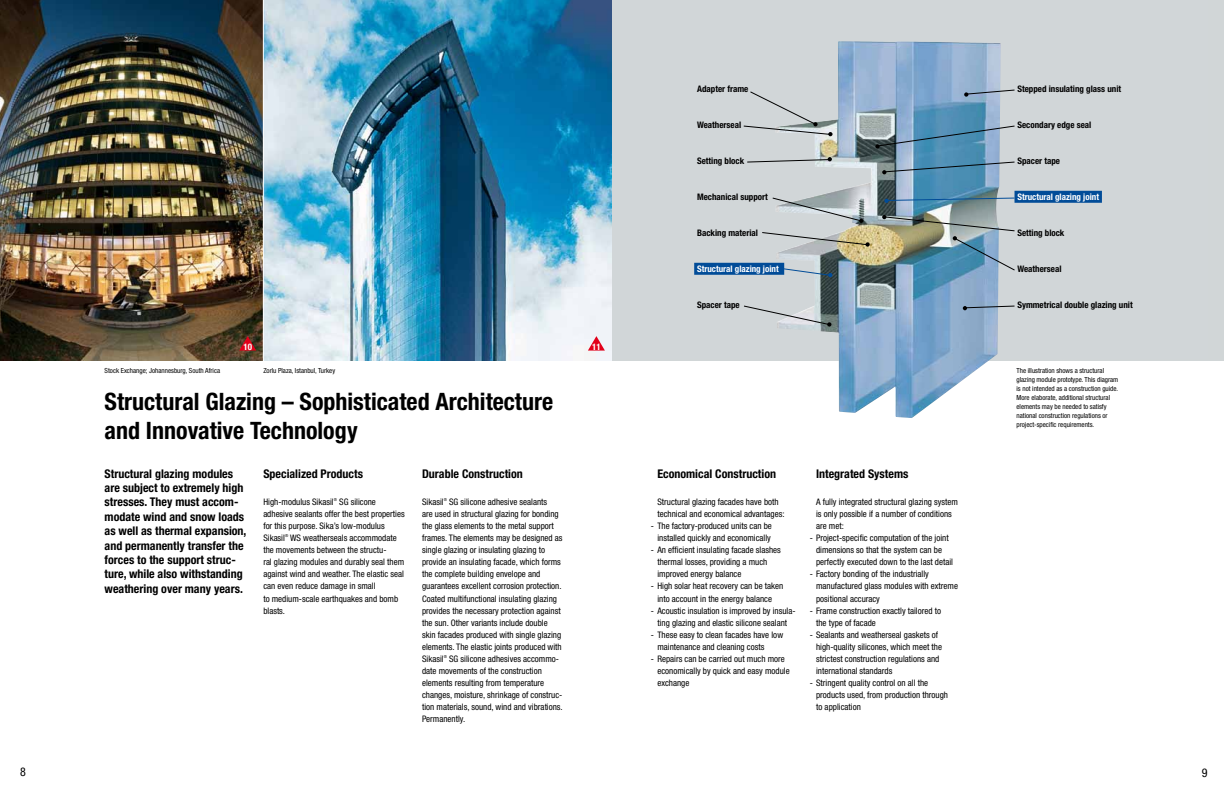
<style>
.page{position:relative;width:1224px;height:792px;background:#fff}
.page>*{position:absolute;margin:0;border:0;box-sizing:border-box;transform-origin:0 0}
.t1{font:700 condensed 24px/28.8px "Helvetica Neue";color:#000}
.t2{font:700 condensed 12px/14.4px "Helvetica Neue";color:#000}
.t3{font:condensed 12px "Helvetica Neue";color:#000}
.t4{font:condensed 9px/12.1px "Helvetica Neue";color:#000}
.t5{font:700 condensed 9px "Helvetica Neue";color:#000}
.t6{font:700 condensed 9px "Helvetica Neue";color:#fff}
.t7{font:condensed 7px/9px "Helvetica Neue";color:#000}
.t8{font:condensed 4.1px "Helvetica Neue";color:#000}
</style>
<div class="page">
<div style="left:612px;top:0;width:612px;height:361px;background:#d1d6d7"></div>
<img style="left:775px;top:41px;width:226px;height:377px">
<div style="left:694px;top:263px;width:90px;height:12px;background:#014c98"></div>
<svg style="left:747px;top:157px;width:85px;height:6px"></svg>
<svg style="left:743px;top:91px;width:90px;height:45px"></svg>
<svg style="left:772px;top:197px;width:91px;height:26px"></svg>
<svg style="left:762px;top:232px;width:108px;height:15px"></svg>
<svg style="left:781px;top:268px;width:51px;height:9px"></svg>
<svg style="left:744px;top:305px;width:87px;height:22px"></svg>
<div style="left:1015px;top:191px;width:87px;height:12px;background:#014c98"></div>
<svg style="left:964px;top:90px;width:51px;height:7px"></svg>
<svg style="left:875px;top:125px;width:140px;height:24px"></svg>
<svg style="left:882px;top:162px;width:133px;height:12px"></svg>
<svg style="left:884px;top:198px;width:131px;height:5px"></svg>
<img style="left:882px;top:215px;width:133px;height:56px">
<svg style="left:963px;top:306px;width:52px;height:4px"></svg>
<img style="left:0;top:0;width:612px;height:361px">
<svg style="left:239px;top:336px;width:17px;height:15px"></svg>
<svg style="left:588px;top:336px;width:17px;height:15px"></svg>
<hr style="left:263px;top:0;width:1px;height:363px;background:#fff">
<h2 class="t3" style="left:20px;top:765px;width:7px">8</h2>
<p class="t6" style="left:243px;top:341px;width:10px">10</p>
<p class="t6" style="left:592px;top:341px;width:10px">11</p>
<p class="t7" style="left:105px;top:366px;width:117px">Stock Exchange; Johannesburg, South Africa</p>
<p class="t7" style="left:263px;top:366px;width:73px">Zorlu Plaza, Istanbul, Turkey</p>
<h1 class="t1" style="left:105px;top:387px;width:450px">Structural Glazing – Sophisticated Architecture and Innovative Technology</h1>
<p class="t2" style="left:105px;top:466px;width:143px">Structural glazing modules are subject to extremely high stresses. They must accom&shy;modate wind and snow loads as well as thermal expansion, and permanently transfer the forces to the support struc&shy;ture, while also withstanding weathering over many years.</p>
<h2 class="t2" style="left:263px;top:466px;width:101px">Specialized Products</h2>
<h2 class="t2" style="left:422px;top:466px;width:102px">Durable Construction</h2>
<p class="t4" style="left:422px;top:496px;width:142px">Sikasil<sup>®</sup> SG silicone adhesive sealants<br>are used in structural glazing for bonding the glass elements to the metal support frames. The elements may be designed as single glazing or insulating glazing to provide an insulating facade, which forms the complete building envelope and guarantees excellent corrosion protection.<br>Coated multifunctional insulating glazing provides the necessary protection against the sun. Other variants include double skin facades produced with single glazing elements. The elastic joints produced with Sikasil<sup>®</sup> SG silicone adhesives accommo&shy;date movements of the construction elements resulting from temperature changes, moisture, shrinkage of construc&shy;tion materials, sound, wind and vibrations.<br>Permanently.</p>
<p class="t4" style="left:263px;top:496px;width:143px">High-modulus Sikasil<sup>®</sup> SG silicone adhesive sealants offer the best properties for this purpose. Sika’s low-modulus<br>Sikasil</p>
<p class="t8" style="left:285px;top:533px;width:5px">®</p>
<p class="t4" style="left:263px;top:532px;width:142px;text-indent:27px">WS weatherseals accommodate the movements between the structu-<br>ral glazing modules and durably seal them against wind and weather. The elastic seal can even reduce damage in small<br>to medium-scale earthquakes and bomb blasts.</p>
<p class="t5" style="left:697px;top:83px;width:53px">Adapter frame</p>
<p class="t5" style="left:697px;top:119px;width:46px">Weatherseal</p>
<p class="t5" style="left:697px;top:155px;width:49px">Setting block</p>
<p class="t5" style="left:697px;top:191px;width:72px">Mechanical support</p>
<p class="t5" style="left:697px;top:227px;width:62px">Backing material</p>
<p class="t6" style="left:697px;top:263px;width:83px">Structural glazing joint</p>
<p class="t5" style="left:697px;top:299px;width:44px">Spacer tape</p>
<h2 class="t2" style="left:657px;top:466px;width:120px">Economical Construction</h2>
<p class="t4" style="left:657px;top:496px;width:129px">Structural glazing facades have both technical and economical advantages:</p>
<p class="t4" style="left:651px;top:520px;width:122px;text-align:center">- The factory-produced units can be installed quickly and economically</p>
<p class="t4" style="left:657px;top:544px;width:125px;text-indent:-6px">- An efficient insulating facade slashes thermal losses, providing a much improved energy balance</p>
<p class="t4" style="left:651px;top:580px;width:134px;text-align:center">- High solar heat recovery can be taken into account in the energy balance</p>
<p class="t4" style="left:651px;top:604px;width:146px;text-align:center">- Acoustic insulation is improved by insula&shy;ting glazing and elastic silicone sealant</p>
<p class="t4" style="left:657px;top:628px;width:127px;text-indent:-6px">- These easy to clean facades have low maintenance and cleaning costs</p>
<p class="t4" style="left:657px;top:653px;width:134px;text-indent:-6px">- Repairs can be carried out much more economically by quick and easy module exchange</p>
<h2 class="t2" style="left:816px;top:466px;width:94px">Integrated Systems</h2>
<p class="t4" style="left:816px;top:496px;width:143px">A fully integrated structural glazing system is only possible if a number of conditions are met:</p>
<p class="t4" style="left:816px;top:532px;width:138px;text-indent:-6px">- Project-specific computation of the joint dimensions so that the system can be perfectly executed down to the last detail</p>
<p class="t4" style="left:816px;top:568px;width:143px;text-indent:-6px">- Factory bonding of the industrially manufactured glass modules with extreme positional accuracy</p>
<p class="t4" style="left:816px;top:604px;width:127px;text-indent:-6px">- Frame construction exactly tailored to the type of facade</p>
<p class="t4" style="left:816px;top:628px;width:127px;text-indent:-6px">- Sealants and weatherseal gaskets of high-quality silicones, which meet the strictest construction regulations and international standards</p>
<p class="t4" style="left:816px;top:677px;width:133px;text-indent:-6px">- Stringent quality control on all the products used, from production through to application</p>
<p class="t5" style="left:1017px;top:83px;width:105px">Stepped insulating glass unit</p>
<p class="t5" style="left:1017px;top:119px;width:76px">Secondary edge seal</p>
<p class="t5" style="left:1017px;top:155px;width:44px">Spacer tape</p>
<p class="t6" style="left:1017px;top:191px;width:83px">Structural glazing joint</p>
<p class="t5" style="left:1017px;top:227px;width:49px">Setting block</p>
<p class="t5" style="left:1017px;top:263px;width:46px">Weatherseal</p>
<p class="t5" style="left:1017px;top:299px;width:117px">Symmetrical double glazing unit</p>
<p class="t7" style="left:1017px;top:366px;width:103px">The illustration shows a structural glazing module prototype. This diagram is not intended as a construction guide.<br>More elaborate, additional structural elements may be needed to satisfy national construction regulations or project-specific requirements.</p>
<h2 class="t3" style="left:1202px;top:766px;width:7px">9</h2>
</div>
